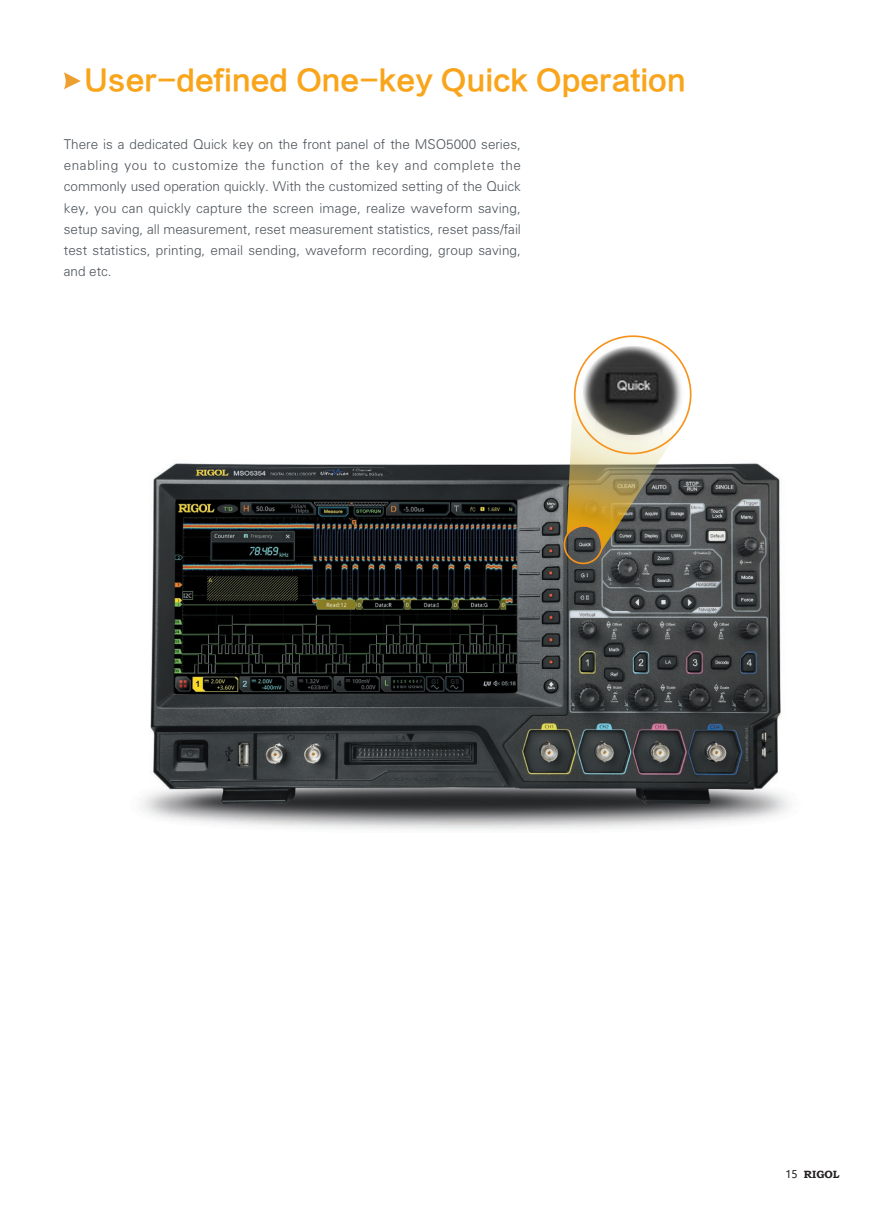
<style>
.page{position:relative;width:893px;height:1212px;background:#fff}
.page>*{position:absolute;margin:0;border:0;box-sizing:border-box;transform-origin:0 0}
.t1{font:28.5px "FZLTZHK GBK1 0";color:#f9a51b}
.界面图说明文件{font:13.5px/21.3px "FZXH1 JW GB1 0";letter-spacing:.01em;color:#4d545a;text-align:justify}
.t2{font:700 10.5px "Bookman Old Style";color:#231f20}
.s1{font-family:"Microsoft Ya Hei";font-weight:400}
</style>
<div class="page">
<svg style="left:64px;top:72px;width:17px;height:17px"></svg>
<img style="left:141px;top:463px;width:648px;height:367px">
<svg style="left:560px;top:335px;width:139px;height:231px"></svg>
<p class="t1" style="left:84px;top:65px;width:603px">User-defined One-key Quick Operation</p>
<p class="界面图说明文件" style="left:64px;top:134px;width:459px">There is a dedicated Quick key on the front panel of the MSO5000 series, enabling you to customize the function of the key and complete the commonly used operation quickly. With the customized setting of the Quick key, you can quickly capture the screen image, realize waveform saving, setup saving, all measurement, reset measurement statistics, reset pass/fail test statistics, printing, email sending, waveform recording, group saving, and etc.</p>
<p class="t2" style="left:785px;top:1167px;width:56px"><span class="s1">15</span> RIGOL</p>
</div>
